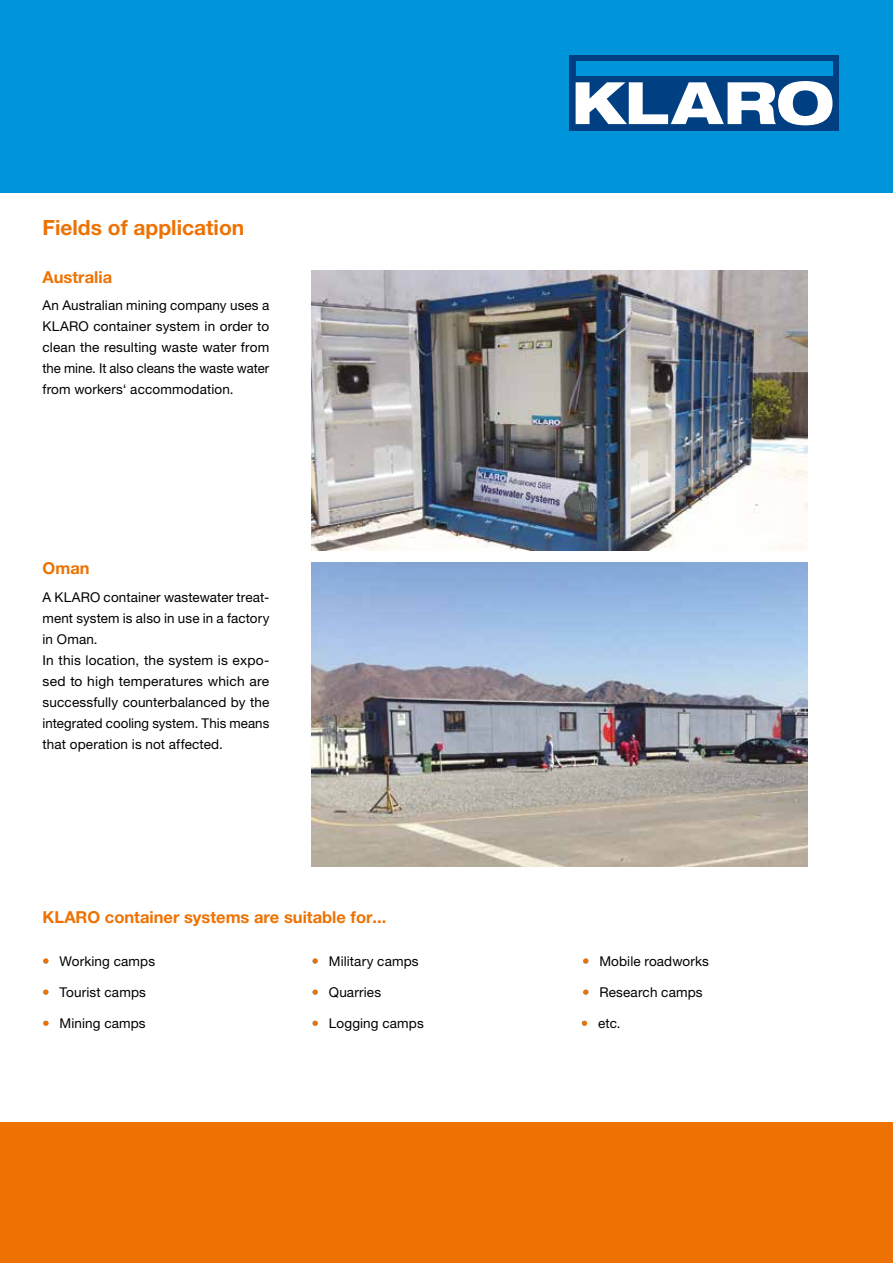
<style>
.page{position:relative;width:893px;height:1263px;background:#fff}
.page>*{position:absolute;margin:0;border:0;box-sizing:border-box;transform-origin:0 0}
.t1{font:700 21px "Helvetica Neue LT Pro";color:#ee7203}
.t2{font:700 16.5px "Helvetica Neue LT Pro";color:#ee7203}
.t3{font:13.5px/21px "Helvetica Neue LT Pro";letter-spacing:.01em;color:#000}
.s1{color:#0095db}
</style>
<div class="page">
<img style="left:312px;top:562px;width:496px;height:304px">
<div style="left:0;top:1123px;width:893px;height:140px;background:#ee7203"></div>
<svg style="left:43px;top:958px;width:5px;height:5px"></svg>
<svg style="left:43px;top:989px;width:5px;height:6px"></svg>
<svg style="left:43px;top:1021px;width:6px;height:5px"></svg>
<svg style="left:583px;top:958px;width:5px;height:5px"></svg>
<svg style="left:313px;top:958px;width:5px;height:5px"></svg>
<svg style="left:313px;top:989px;width:5px;height:6px"></svg>
<svg style="left:313px;top:1021px;width:5px;height:5px"></svg>
<svg style="left:583px;top:989px;width:5px;height:6px"></svg>
<svg style="left:582px;top:1021px;width:5px;height:5px"></svg>
<img style="left:312px;top:271px;width:496px;height:279px">
<div style="left:0;top:0;width:893px;height:193px;background:#0095db"></div>
<div style="left:569px;top:55px;width:270px;height:76px;background:#004082"></div>
<svg style="left:576px;top:81px;width:257px;height:44px"></svg>
<div style="left:576px;top:62px;width:256px;height:14px;background:#0095db"></div>
<h1 class="t1" style="left:43px;top:214px;width:203px">Fields of application</h1>
<p class="t2" style="left:43px;top:267px;width:71px">Australia</p>
<p class="t3" style="left:43px;top:295px;width:228px;text-align:justify">An Australian mining company uses a KLARO container system in order to clean the resulting waste water from the mine. It also cleans the waste water from workers‘ accommodation.</p>
<p class="t2" style="left:43px;top:558px;width:49px">Oman</p>
<p class="t3" style="left:43px;top:586px;width:228px">A KLARO container wastewater treat&shy;ment system is also in use in a factory in Oman.<br>In this location, the system is expo&shy;sed to high temperatures which are successfully counterbalanced by the integrated cooling system. This means that operation is not affected.</p>
<p class="t2" style="left:43px;top:907px;width:345px">KLARO container systems are suitable for...</p>
<p class="t3" style="left:43px;top:950px;width:114px"><span class="s1">•</span> Working camps</p>
<p class="t3" style="left:43px;top:981px;width:105px"><span class="s1">•</span> Tourist camps</p>
<p class="t3" style="left:43px;top:1012px;width:105px"><span class="s1">•</span> Mining camps</p>
<p class="t3" style="left:312px;top:950px;width:108px"><span class="s1">•</span> Military camps</p>
<p class="t3" style="left:582px;top:950px;width:128px"><span class="s1">•</span> Mobile roadworks</p>
<p class="t3" style="left:312px;top:981px;width:71px"><span class="s1">•</span> Quarries</p>
<p class="t3" style="left:312px;top:1012px;width:113px"><span class="s1">•</span> Logging camps</p>
<p class="t3" style="left:582px;top:981px;width:122px"><span class="s1">•</span> Research camps</p>
<p class="t3" style="left:581px;top:1012px;width:41px"><span class="s1">•</span> etc.</p>
</div>
